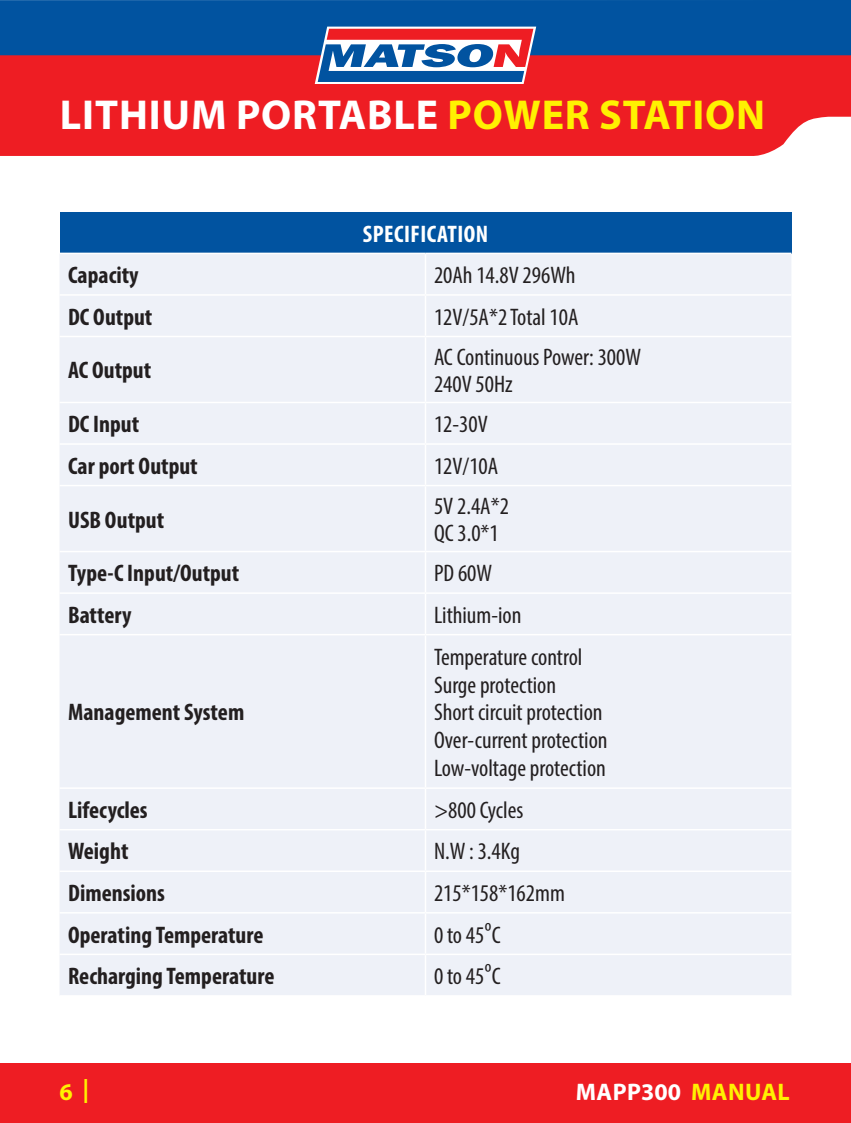
<style>
.page{position:relative;width:851px;height:1123px;background:#fff}
.page>*{position:absolute;margin:0;border:0;box-sizing:border-box;transform-origin:0 0}
.t1{font:700 42px "Myriad Pro";letter-spacing:.02em;color:#fff}
._1_Information_copy{font:condensed 24px "Myriad Pro";color:#231f20}
._1_Information_copy-2{font:700 condensed 24px "Myriad Pro";color:#231f20}
.t2{font:700 24px "Myriad Pro";letter-spacing:.015em;color:#fff}
._1_Information_copy-3{font:700 condensed 24px "Myriad Pro";letter-spacing:.02em;color:#fff}
.t3{font:700 24px "Myriad Pro";color:#fff101}
.s1{color:#fff101}
</style>
<div class="page">
<div style="left:0;top:55px;width:846px;height:95px;background:#ee1d23"></div>
<div style="left:0;top:0;width:850px;height:55px;background:#0153a0"></div>
<hr style="left:850px;top:0;width:1px;height:55px;background:#0153a0">
<svg style="left:315px;top:27px;width:221px;height:57px"></svg>
<svg style="left:0;top:150px;width:774px;height:6px;background:#ee2026"></svg>
<svg style="left:846px;top:55px;width:5px;height:62px"></svg>
<div style="left:0;top:1063px;width:850px;height:60px;background:#ee1d23"></div>
<div style="left:60px;top:212px;width:731px;height:41px;background:#0153a0"></div>
<div style="left:60px;top:254px;width:731px;height:741px;background:#eef1f8"></div>
<hr style="left:424px;top:254px;width:2px;height:40px;background:#fff">
<hr style="left:60px;top:294px;width:365px;height:2px;background:#fff">
<hr style="left:425px;top:294px;width:366px;height:2px;background:#fff">
<hr style="left:424px;top:296px;width:2px;height:40px;background:#fff">
<hr style="left:60px;top:336px;width:365px;height:1px;background:#fff">
<hr style="left:425px;top:336px;width:366px;height:1px;background:#fff">
<hr style="left:424px;top:337px;width:2px;height:65px;background:#fff">
<hr style="left:60px;top:402px;width:365px;height:1px;background:#fff">
<hr style="left:425px;top:402px;width:366px;height:1px;background:#fff">
<hr style="left:424px;top:403px;width:2px;height:40px;background:#fff">
<hr style="left:60px;top:443px;width:365px;height:2px;background:#fff">
<hr style="left:425px;top:443px;width:366px;height:2px;background:#fff">
<hr style="left:424px;top:445px;width:2px;height:40px;background:#fff">
<hr style="left:60px;top:485px;width:365px;height:1px;background:#fff">
<hr style="left:425px;top:485px;width:366px;height:1px;background:#fff">
<hr style="left:424px;top:486px;width:2px;height:65px;background:#fff">
<hr style="left:60px;top:551px;width:365px;height:1px;background:#fff">
<hr style="left:425px;top:551px;width:366px;height:1px;background:#fff">
<hr style="left:424px;top:552px;width:2px;height:40px;background:#fff">
<hr style="left:60px;top:592px;width:365px;height:2px;background:#fff">
<hr style="left:425px;top:592px;width:366px;height:2px;background:#fff">
<hr style="left:424px;top:594px;width:2px;height:40px;background:#fff">
<hr style="left:60px;top:634px;width:365px;height:1px;background:#fff">
<hr style="left:425px;top:634px;width:366px;height:1px;background:#fff">
<hr style="left:424px;top:635px;width:2px;height:152px;background:#fff">
<hr style="left:60px;top:787px;width:365px;height:2px;background:#fff">
<hr style="left:425px;top:787px;width:366px;height:2px;background:#fff">
<hr style="left:424px;top:789px;width:2px;height:40px;background:#fff">
<hr style="left:60px;top:829px;width:365px;height:1px;background:#fff">
<hr style="left:425px;top:829px;width:366px;height:1px;background:#fff">
<hr style="left:424px;top:830px;width:2px;height:40px;background:#fff">
<hr style="left:60px;top:870px;width:365px;height:2px;background:#fff">
<hr style="left:425px;top:870px;width:366px;height:2px;background:#fff">
<hr style="left:424px;top:872px;width:2px;height:40px;background:#fff">
<hr style="left:60px;top:912px;width:365px;height:1px;background:#fff">
<hr style="left:425px;top:912px;width:366px;height:1px;background:#fff">
<hr style="left:424px;top:913px;width:2px;height:40px;background:#fff">
<hr style="left:60px;top:953px;width:365px;height:2px;background:#fff">
<hr style="left:425px;top:953px;width:366px;height:2px;background:#fff">
<hr style="left:424px;top:955px;width:2px;height:40px;background:#fff">
<h1 class="t1" style="left:60px;top:87px;width:706px">LITHIUM PORTABLE <span class="s1">POWER STATION</span></h1>
<p class="_1_Information_copy-3" style="left:362px;top:219px;width:127px">SPECIFICATION</p>
<p class="_1_Information_copy-2" style="left:68px;top:260px;width:72px">Capacity</p>
<p class="_1_Information_copy" style="left:434px;top:261px;width:143px">20Ah 14.8V 296Wh</p>
<p class="_1_Information_copy-2" style="left:68px;top:302px;width:86px">DC Output</p>
<p class="_1_Information_copy" style="left:434px;top:302px;width:146px">12V/5A*2 Total 10A</p>
<p class="_1_Information_copy-2" style="left:68px;top:355px;width:85px">AC Output</p>
<p class="_1_Information_copy" style="left:434px;top:342px;width:208px">AC Continuous Power: 300W</p>
<p class="_1_Information_copy" style="left:434px;top:370px;width:80px">240V 50Hz</p>
<p class="_1_Information_copy-2" style="left:68px;top:409px;width:73px">DC Input</p>
<p class="_1_Information_copy" style="left:434px;top:410px;width:55px">12-30V</p>
<p class="_1_Information_copy-2" style="left:68px;top:451px;width:131px">Car port Output</p>
<p class="_1_Information_copy" style="left:434px;top:451px;width:66px">12V/10A</p>
<p class="_1_Information_copy-2" style="left:68px;top:504px;width:98px">USB Output</p>
<p class="_1_Information_copy" style="left:434px;top:491px;width:76px">5V 2.4A*2</p>
<p class="_1_Information_copy" style="left:434px;top:519px;width:66px">QC 3.0*1</p>
<p class="_1_Information_copy-2" style="left:68px;top:558px;width:173px">Type-C Input/Output</p>
<p class="_1_Information_copy" style="left:434px;top:559px;width:60px">PD 60W</p>
<p class="_1_Information_copy-2" style="left:68px;top:600px;width:65px">Battery</p>
<p class="_1_Information_copy" style="left:434px;top:600px;width:89px">Lithium-ion</p>
<p class="_1_Information_copy-2" style="left:68px;top:697px;width:178px">Management System</p>
<p class="_1_Information_copy" style="left:434px;top:642px;width:150px">Temperature control</p>
<p class="_1_Information_copy" style="left:434px;top:670px;width:124px">Surge protection</p>
<p class="_1_Information_copy" style="left:434px;top:698px;width:170px">Short circuit protection</p>
<p class="_1_Information_copy" style="left:434px;top:725px;width:175px">Over-current protection</p>
<p class="_1_Information_copy" style="left:434px;top:753px;width:173px">Low-voltage protection</p>
<p class="_1_Information_copy-2" style="left:68px;top:795px;width:81px">Lifecycles</p>
<p class="_1_Information_copy" style="left:434px;top:795px;width:91px">&gt;800 Cycles</p>
<p class="_1_Information_copy-2" style="left:68px;top:836px;width:62px">Weight</p>
<p class="_1_Information_copy" style="left:434px;top:837px;width:87px">N.W : 3.4Kg</p>
<p class="_1_Information_copy-2" style="left:68px;top:878px;width:98px">Dimensions</p>
<p class="_1_Information_copy" style="left:434px;top:878px;width:132px">215*158*162mm</p>
<p class="_1_Information_copy-2" style="left:68px;top:919px;width:197px">Operating Temperature</p>
<p class="_1_Information_copy" style="left:434px;top:920px;width:68px">0 to 45ºC</p>
<p class="_1_Information_copy-2" style="left:68px;top:961px;width:208px">Recharging Temperature</p>
<p class="_1_Information_copy" style="left:434px;top:961px;width:68px">0 to 45ºC</p>
<p class="t3" style="left:60px;top:1075px;width:31px">6 |</p>
<p class="t2" style="left:575px;top:1076px;width:216px">MAPP300 <span class="s1">MANUAL</span></p>
</div>
